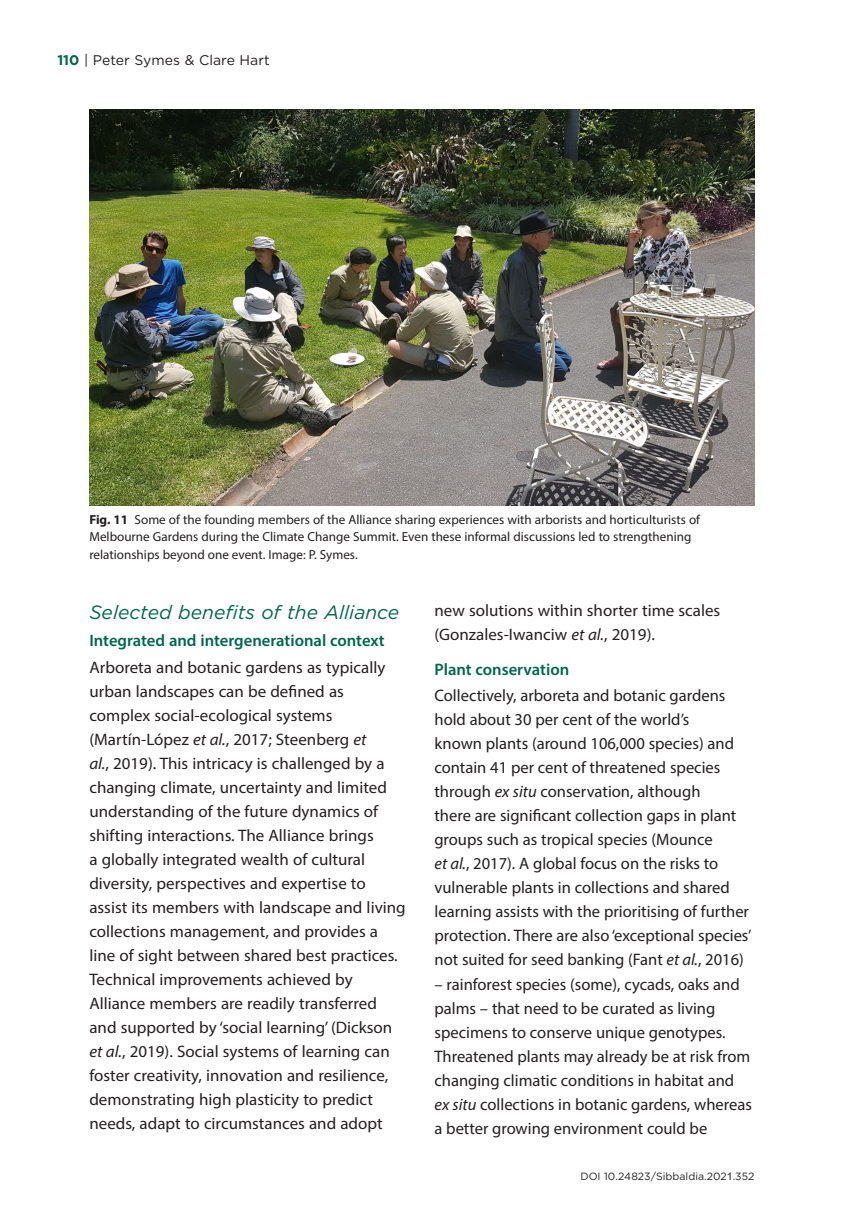
<style>
.page{position:relative;width:864px;height:1226px;background:#fff}
.page>*{position:absolute;margin:0;border:0;box-sizing:border-box;transform-origin:0 0}
.b_head{font:italic 19.25px "Gotham";color:#01674d}
.text{font:16.62px/24px "Myriad Pro";color:#231f20}
.c_after_b{font:600 16.62px "Myriad Pro";color:#01674d}
.c_head{font:600 16.62px "Myriad Pro";color:#01674d}
.t1{font:14px "Gotham";color:#231f20}
.captions{font:13.12px/17.5px "Myriad Pro";color:#231f20}
.t2{font:10.5px "Gotham";color:#231f20}
.s1{font-weight:700;color:#01674d}
.s2{font-weight:700}
.s3{font-style:italic}
.s4{font-family:"Arial"}
</style>
<div class="page">
<img style="left:89px;top:109px;width:665px;height:397px">
<p class="t1" style="left:57px;top:51px;width:214px"><span class="s1">110</span> | Peter Symes &amp; Clare Hart</p>
<p class="captions" style="left:89px;top:510px;width:612px"><span class="s2">Fig. 11</span> Some of the founding members of the Alliance sharing experiences with arborists and horticulturists of<br>Melbourne Gardens during the Climate Change Summit. Even these informal discussions led to strengthening relationships beyond one event. Image: P. Symes.</p>
<p class="b_head" style="left:89px;top:600px;width:311px">Selected benefits of the Alliance</p>
<p class="c_after_b" style="left:89px;top:629px;width:297px">Integrated and intergenerational context</p>
<p class="text" style="left:89px;top:654px;width:318px">Arboreta and botanic gardens as typically urban landscapes can be defined as complex social-ecological systems (Martín-López <span class="s3">et al.</span>, 2017; Steenberg <span class="s3">et<br>al.</span>, 2019). This intricacy is challenged by a changing climate, uncertainty and limited understanding of the future dynamics of shifting interactions. The Alliance brings<br>a globally integrated wealth of cultural diversity, perspectives and expertise to assist its members with landscape and living collections management, and provides a line of sight between shared best practices.<br>Technical improvements achieved by Alliance members are readily transferred and supported by ‘social learning’ (Dickson <span class="s3">et al.</span>, 2019). Social systems of learning can foster creativity, innovation and resilience, demonstrating high plasticity to predict needs, adapt to circumstances and adopt</p>
<p class="text" style="left:434px;top:598px;width:287px">new solutions within shorter time scales (Gonzales-Iwanciw <span class="s3">et al.</span>, 2019).</p>
<p class="c_head" style="left:434px;top:658px;width:136px">Plant conservation</p>
<p class="text" style="left:434px;top:683px;width:318px">Collectively, arboreta and botanic gardens hold about 30 per cent of the world’s<br>known plants (around 106,000 species) and contain 41 per cent of threatened species through <span class="s3">ex situ</span> conservation, although<br>there are significant collection gaps in plant groups such as tropical species (Mounce<br><span class="s3">et al.</span>, 2017). A global focus on the risks to vulnerable plants in collections and shared learning assists with the prioritising of further protection. There are also ‘exceptional species’ not suited for seed banking (Fant <span class="s3">et al.</span>, 2016)</p>
<p class="text" style="left:434px;top:971px;width:319px">– rainforest species (some), cycads, oaks and palms – that need to be curated as living specimens to conserve unique genotypes.<br>Threatened plants may already be at risk from changing climatic conditions in habitat and <span class="s3">ex situ</span> collections in botanic gardens, whereas a better growing environment could be</p>
<p class="t2" style="left:580px;top:1169px;width:175px">DOI 10.24823/Sibbaldia.202<span class="s4">1</span>.352</p>
</div>
